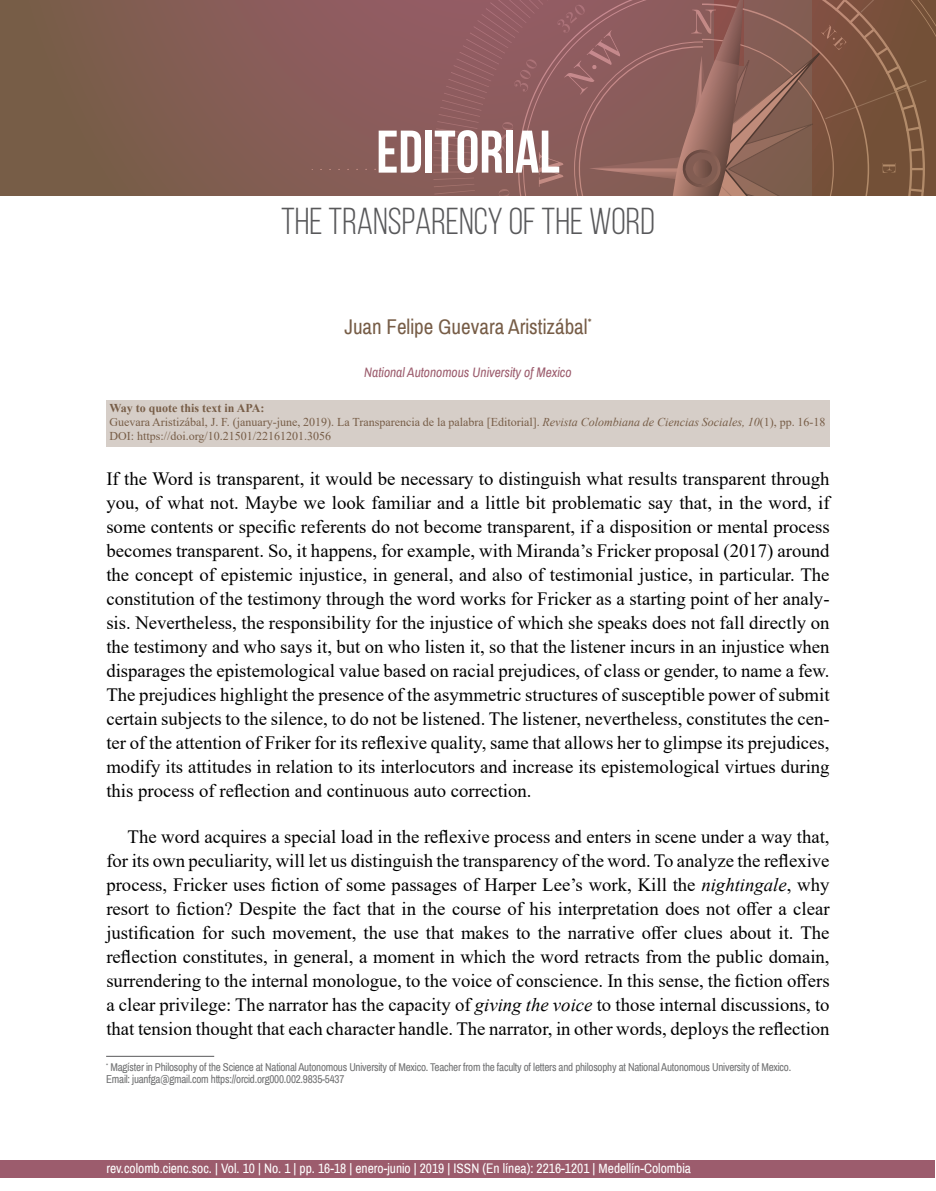
<style>
.page{position:relative;width:936px;height:1191px;background:#fff}
.page>*{position:absolute;margin:0;border:0;box-sizing:border-box;transform-origin:0 0}
.t1{font:700 60px "Bebas Neue";color:#fff}
.t2{font:37.5px "Bebas Neue";color:#58585a}
.t3{font:21px "Archivo Narrow";color:#775d47}
.t4{font:18.75px/24px "Times New Roman";color:#000;text-align:justify}
.t5{font:13.5px "Archivo Narrow";color:#fff}
.t6{font:italic 13.5px "Archivo Narrow";color:#9c5c6d}
.t7{font:12px/13.8px "Times New Roman";color:#775d47}
.t8{font:11.25px/11.7px "Archivo Narrow";letter-spacing:-.02em;color:#707172}
.s1{font-weight:700}
.s2{font-style:italic}
</style>
<div class="page">
<div style="left:1px;top:1160px;width:933px;height:18px;background:#9c5c6d"></div>
<div style="left:0;top:0;width:935px;height:196px;background:linear-gradient(to bottom,#875c58,#7e5d4f)"></div>
<svg style="left:320px;top:169px;width:91px;height:1px"></svg>
<svg style="left:433px;top:0;width:63px;height:196px;background:#8f5d5f"></svg>
<svg style="left:496px;top:0;width:439px;height:196px;background:#875c53"></svg>
<div style="left:106px;top:400px;width:723px;height:19px;background:#d6cec8"></div>
<div style="left:106px;top:413px;width:723px;height:34px;background:#d6cec8"></div>
<hr style="left:106px;top:1056px;width:108px;height:1px;background:#58585a">
<h1 class="t1" style="left:376px;top:119px;width:185px">EDITORIAL</h1>
<h2 class="t2" style="left:281px;top:201px;width:375px">THE TRANSPARENCY OF THE WORD</h2>
<p class="t3" style="left:344px;top:313px;width:249px">Juan Felipe Guevara Aristizábal<sup>*</sup></p>
<p class="t6" style="left:364px;top:364px;width:209px">National Autonomous University of Mexico</p>
<p class="t7" style="left:109px;top:401px;width:717px"><span class="s1">Way to quote this text in APA:<br></span>Guevara Aristizábal, J. F. (january-june, 2019). La Transparencia de la palabra [Editorial]. <span class="s2">Revista Colombiana de Ciencias Sociales, 10</span>(1), pp. 16-18<br>DOI: https://doi.org/10.21501/22161201.3056</p>
<p class="t4" style="left:106px;top:466px;width:724px">If the Word is transparent, it would be necessary to distinguish what results transparent through you, of what not. Maybe we look familiar and a little bit problematic say that, in the word, if some contents or specific referents do not become transparent, if a disposition or mental process becomes transparent. So, it happens, for example, with Miranda’s Fricker proposal (2017) around the concept of epistemic injustice, in general, and also of testimonial justice, in particular. The constitution of the testimony through the word works for Fricker as a starting point of her analy&shy;sis. Nevertheless, the responsibility for the injustice of which she speaks does not fall directly on the testimony and who says it, but on who listen it, so that the listener incurs in an injustice when disparages the epistemological value based on racial prejudices, of class or gender, to name a few.<br>The prejudices highlight the presence of the asymmetric structures of susceptible power of submit certain subjects to the silence, to do not be listened. The listener, nevertheless, constitutes the cen&shy;ter of the attention of Friker for its reflexive quality, same that allows her to glimpse its prejudices, modify its attitudes in relation to its interlocutors and increase its epistemological virtues during this process of reflection and continuous auto correction.</p>
<p class="t4" style="left:106px;top:823px;width:724px;text-indent:21px">The word acquires a special load in the reflexive process and enters in scene under a way that, for its own peculiarity, will let us distinguish the transparency of the word. To analyze the reflexive process, Fricker uses fiction of some passages of Harper Lee’s work, Kill the <span class="s2">nightingale</span>, why resort to fiction? Despite the fact that in the course of his interpretation does not offer a clear justification for such movement, the use that makes to the narrative offer clues about it. The reflection constitutes, in general, a moment in which the word retracts from the public domain, surrendering to the internal monologue, to the voice of conscience. In this sense, the fiction offers a clear privilege: The narrator has the capacity of <span class="s2">giving the voice</span> to those internal discussions, to that tension thought that each character handle. The narrator, in other words, deploys the reflection</p>
<p class="t8" style="left:106px;top:1062px;width:686px"><sup>*</sup> Magíster in Philosophy of the Science at National Autonomous University of Mexico. Teacher from the faculty of letters and philosophy at National Autonomous University of Mexico.<br>Email: juanfga@gmail.com https://orcid.org000.002.9835-5437</p>
<p class="t5" style="left:106px;top:1160px;width:586px">rev.colomb.cienc.soc. | Vol. 10 | No. 1 | pp. 16-18 | enero-junio | 2019 | ISSN (En línea): 2216-1201 | Medellín-Colombia</p>
</div>
